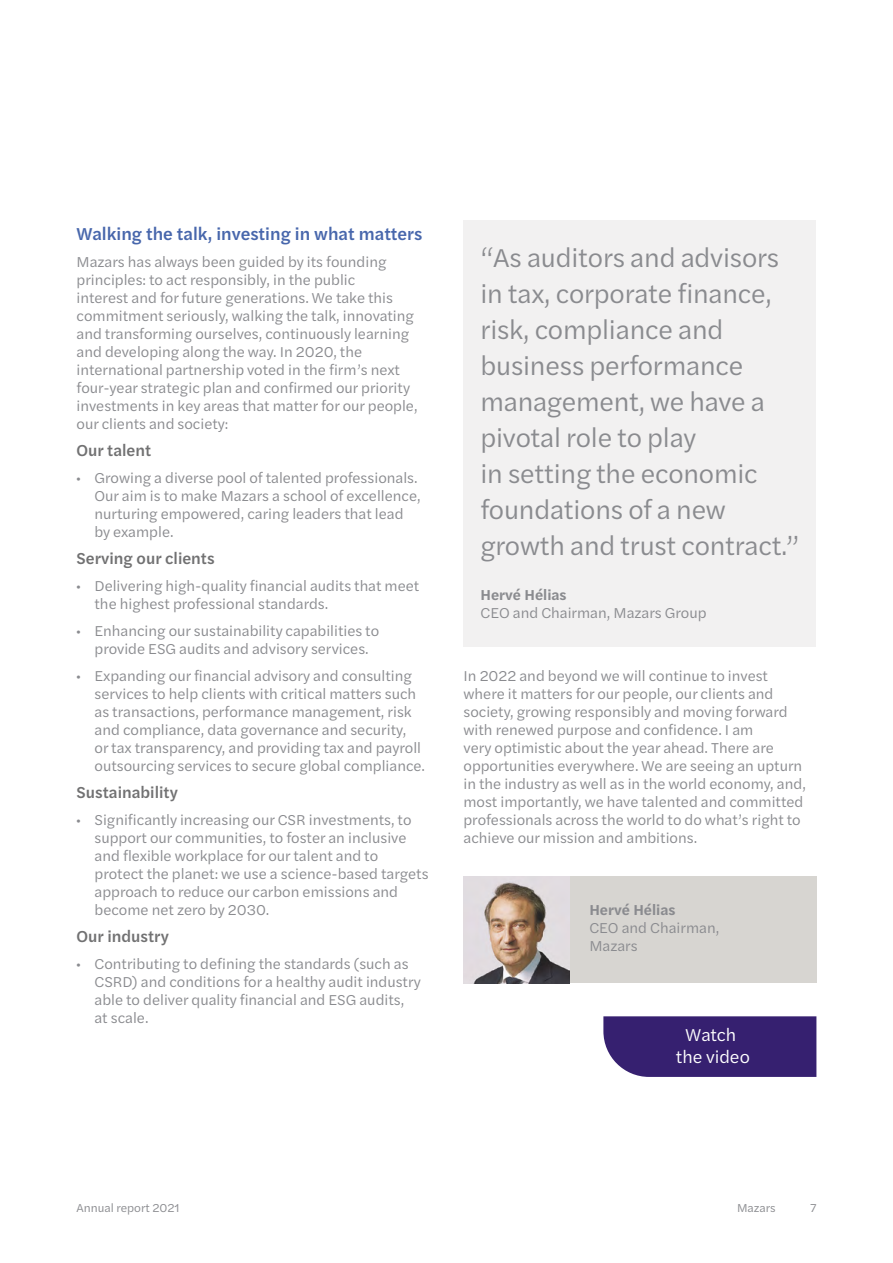
<style>
.page{position:relative;width:893px;height:1263px;background:#fff}
.page>*{position:absolute;margin:0;border:0;box-sizing:border-box;transform-origin:0 0}
.t1{font:27px/36px "Halyard Text";letter-spacing:-.01em;color:#8a8b8f}
.t2{font:500 18px "Halyard Text";color:#4867ac}
.t3{font:18px/21.6px "Halyard Text";color:#fff;text-align:center}
.t4{font:500 16.5px "Halyard Text";color:#717172}
.t5{font:15px/18px "Halyard Text";color:#8a8b8f}
.t6{font:600 15px "Halyard Text";color:#8a8b8f}
.t7{font:12px "Halyard Text";color:#8a8b8f}
.s1{font-family:"Myriad Pro"}
</style>
<div class="page">
<div style="left:517px;top:877px;width:299px;height:106px;background:#d7d5d1"></div>
<img style="left:463px;top:877px;width:107px;height:106px">
<div style="left:463px;top:220px;width:353px;height:427px;background:#f2f1f1"></div>
<svg style="left:603px;top:1016px;width:213px;height:61px;background:#3f2a76"></svg>
<p class="t2" style="left:77px;top:221px;width:347px">Walking the talk, investing in what matters</p>
<p class="t5" style="left:77px;top:252px;width:343px">Mazars has always been guided by its founding principles: to act responsibly, in the public<br>interest and for future generations. We take this commitment seriously, walking the talk, innovating and transforming ourselves, continuously learning and developing along the way. In 2020, the international partnership voted in the firm’s next four-year strategic plan and confirmed our priority investments in key areas that matter for our people, our clients and society:</p>
<p class="t4" style="left:77px;top:438px;width:76px">Our talent</p>
<p class="t5" style="left:95px;top:468px;width:328px;text-indent:-18px"><span class="s1">•</span> Growing a diverse pool of talented professionals.<br>Our aim is to make Mazars a school of excellence, nurturing empowered, caring leaders that lead by example.</p>
<p class="t4" style="left:77px;top:546px;width:140px">Serving our clients</p>
<p class="t5" style="left:95px;top:576px;width:326px;text-indent:-18px"><span class="s1">•</span> Delivering high-quality financial audits that meet the highest professional standards.</p>
<p class="t5" style="left:77px;top:621px;width:304px;text-align:center"><span class="s1">•</span> Enhancing our sustainability capabilities to provide ESG audits and advisory services.</p>
<p class="t5" style="left:95px;top:666px;width:332px;text-indent:-18px"><span class="s1">•</span> Expanding our financial advisory and consulting services to help clients with critical matters such as transactions, performance management, risk and compliance, data governance and security,<br>or tax transparency, and providing tax and payroll outsourcing services to secure global compliance.</p>
<p class="t4" style="left:77px;top:780px;width:103px">Sustainability</p>
<p class="t5" style="left:95px;top:810px;width:335px;text-indent:-18px"><span class="s1">•</span> Significantly increasing our CSR investments, to support our communities, to foster an inclusive and flexible workplace for our talent and to protect the planet: we use a science-based targets approach to reduce our carbon emissions and become net zero by 2030.</p>
<p class="t4" style="left:77px;top:924px;width:94px">Our industry</p>
<p class="t5" style="left:95px;top:954px;width:328px;text-indent:-18px"><span class="s1">•</span> Contributing to defining the standards (such as CSRD) and conditions for a healthy audit industry able to deliver quality financial and ESG audits, at scale.</p>
<h1 class="t1" style="left:480px;top:239px;width:320px">“As auditors and advisors in tax, corporate finance, risk, compliance and business performance management, we have a pivotal role to play<br>in setting the economic foundations of a new growth and trust contract.”</h1>
<p class="t6" style="left:480px;top:584px;width:88px">Hervé Hélias</p>
<p class="t5" style="left:480px;top:603px;width:228px">CEO and Chairman, Mazars Group</p>
<p class="t5" style="left:463px;top:666px;width:344px">In 2022 and beyond we will continue to invest where it matters for our people, our clients and society, growing responsibly and moving forward with renewed purpose and confidence. I am<br>very optimistic about the year ahead. There are opportunities everywhere. We are seeing an upturn in the industry as well as in the world economy, and, most importantly, we have talented and committed professionals across the world to do what’s right to achieve our mission and ambitions.</p>
<p class="t6" style="left:589px;top:899px;width:88px">Hervé Hélias</p>
<p class="t5" style="left:589px;top:918px;width:131px">CEO and Chairman,<br>Mazars</p>
<p class="t3" style="left:676px;top:1023px;width:75px">Watch the video</p>
<p class="t7" style="left:77px;top:1199px;width:105px">Annual report 2021</p>
<p class="t7" style="left:737px;top:1199px;width:40px">Mazars</p>
<p class="t7" style="left:810px;top:1199px;width:8px">7</p>
</div>
